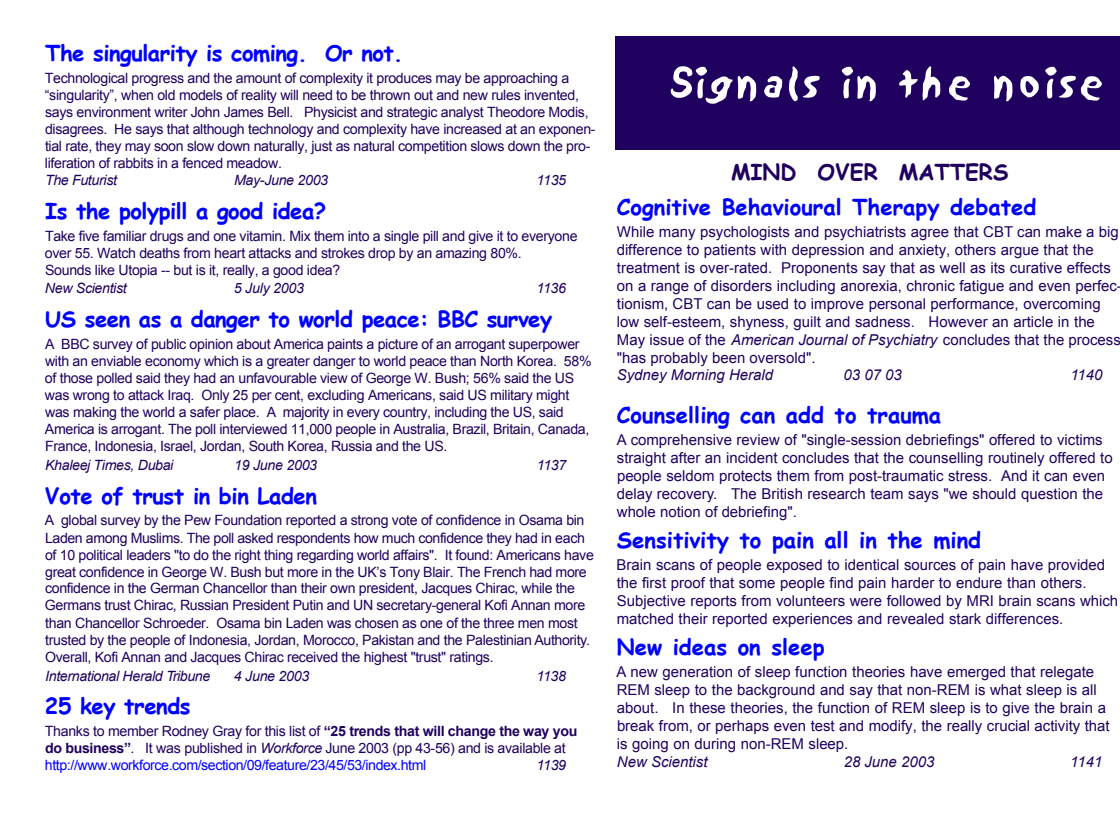
<style>
.page{position:relative;width:1120px;height:840px;background:#fff}
.page>*{position:absolute;margin:0;border:0;box-sizing:border-box;transform-origin:0 0}
.t1{font:700 22.05px "Comic Sans MS";letter-spacing:-.02em;color:#00f}
.t2{font:700 22.05px "Comic Sans MS";color:#00f}
.t3{font:700 22.05px "Comic Sans MS";color:#20005f}
.t4{font:15.05px/18px "Arial";color:#20005f}
.t5{font:italic 15.05px "Arial";color:#20005f}
.t6{font:14.17px/17px "Arial";letter-spacing:-.025em;color:#20005f}
.t7{font:italic 14.17px "Arial";letter-spacing:-.025em;color:#20005f}
.s1{font-weight:700}
.s2{font-style:italic}
.s3{color:#00f}
</style>
<div class="page">
<div style="left:615px;top:36px;width:505px;height:113px;background:#20005f"></div>
<svg style="left:671px;top:66px;width:85px;height:38px"></svg>
<svg style="left:764px;top:76px;width:18px;height:22px"></svg>
<svg style="left:789px;top:67px;width:31px;height:34px"></svg>
<svg style="left:842px;top:67px;width:34px;height:34px"></svg>
<svg style="left:899px;top:66px;width:41px;height:34px"></svg>
<svg style="left:949px;top:76px;width:21px;height:25px"></svg>
<svg style="left:994px;top:76px;width:18px;height:25px"></svg>
<svg style="left:1020px;top:76px;width:19px;height:21px"></svg>
<svg style="left:1045px;top:67px;width:57px;height:34px"></svg>
<h1 class="t1" style="left:45px;top:37px;width:359px">The singularity is coming. Or not.</h1>
<p class="t6" style="left:45px;top:69px;width:552px">Technological progress and the amount of complexity it produces may be approaching a “singularity”, when old models of reality will need to be thrown out and new rules invented, says environment writer John James Bell. Physicist and strategic analyst Theodore Modis, disagrees. He says that although technology and complexity have increased at an exponen&shy;tial rate, they may soon slow down naturally, just as natural competition slows down the pro&shy;liferation of rabbits in a fenced meadow.</p>
<p class="t7" style="left:45px;top:172px;width:74px">The Futurist</p>
<p class="t7" style="left:234px;top:172px;width:96px">May-June 2003</p>
<p class="t7" style="left:537px;top:172px;width:31px">11 3 5</p>
<h1 class="t1" style="left:45px;top:195px;width:283px">Is the polypill a good idea?</h1>
<p class="t6" style="left:45px;top:227px;width:534px">Take five familiar drugs and one vitamin. Mix them into a single pill and give it to everyone over 55. Watch deaths from heart attacks and strokes drop by an amazing 80%.<br>Sounds like Utopia -- but is it, really, a good idea?</p>
<p class="t7" style="left:45px;top:280px;width:83px">New Scientist</p>
<p class="t7" style="left:234px;top:280px;width:71px">5 July 2003</p>
<p class="t7" style="left:536px;top:280px;width:31px">11 3 6</p>
<h1 class="t1" style="left:45px;top:303px;width:509px">US seen as a danger to world peace: BBC survey</h1>
<p class="t6" style="left:45px;top:335px;width:548px">A BBC survey of public opinion about America paints a picture of an arrogant superpower with an enviable economy which is a greater danger to world peace than North Korea. 58% of those polled said they had an unfavourable view of George W. Bush; 56% said the US was wrong to attack Iraq. Only 25 per cent, excluding Americans, said US military might was making the world a safer place. A majority in every country, including the US, said America is arrogant. The poll interviewed 11,000 people in Australia, Brazil, Britain, Canada, France, Indonesia, Israel, Jordan, South Korea, Russia and the US.</p>
<p class="t7" style="left:45px;top:457px;width:130px">Khaleej Times, Dubai</p>
<p class="t7" style="left:234px;top:457px;width:85px">19 June 2003</p>
<p class="t7" style="left:537px;top:457px;width:31px">11 3 7</p>
<h1 class="t1" style="left:45px;top:480px;width:274px">Vote of trust in bin Laden</h1>
<p class="t6" style="left:45px;top:512px;width:550px">A global survey by the Pew Foundation reported a strong vote of confidence in Osama b i n Laden among Muslims. The poll asked respondents how much confidence they had in each of 10 political leaders "to do the right thing regarding world affairs". It found: Americans have great confidence in George W. Bush but more in the UK’s Tony Blair. The French had more confidence in the German Chancellor than their own president, Jacques Chirac, while the Germans trust Chirac, Russian President Putin and UN secretary-general Kofi Annan more than Chancellor Schroeder. Osama bin Laden was chosen as one of the three men most trusted by the people of Indonesia, Jordan, Morocco, Pakistan and the Palestinian A u t h o r i t y.<br>Overall, Kofi Annan and Jacques Chirac received the highest "trust" ratings.</p>
<p class="t7" style="left:45px;top:668px;width:167px">International Herald Tr i b u n e</p>
<p class="t7" style="left:234px;top:668px;width:77px">4 June 2003</p>
<p class="t7" style="left:536px;top:668px;width:31px">11 3 8</p>
<h1 class="t1" style="left:45px;top:690px;width:147px">25 key trends</h1>
<p class="t6" style="left:45px;top:722px;width:534px">Thanks to member Rodney Gray for this list of <span class="s1">“25 trends that will change the way you do business”</span>. It was published in <span class="s2">Workforce</span> June 2003 (pp 43-56) and is available at<br><span class="s3">h t t p : / / w w w. w o r k f o r c e . c o m / s e c t i o n / 0 9 / f e a t u r e / 2 3 / 4 5 / 5 3 / i n d e x . h t m l</span></p>
<p class="t7" style="left:537px;top:757px;width:31px">11 3 9</p>
<h1 class="t3" style="left:731px;top:156px;width:279px">MIND OVER MATTERS</h1>
<h1 class="t2" style="left:617px;top:190px;width:421px">Cognitive Behavioural Therapy debated</h1>
<p class="t4" style="left:617px;top:223px;width:507px">While many psychologists and psychiatrists agree that CBT can make a big difference to patients with depression and anxiety, others argue that the treatment is over-rated. Proponents say that as well as its curative effects on a range of disorders including anorexia, chronic fatigue and even perfec&shy;tionism, CBT can be used to improve personal performance, overcoming low self-esteem, shyness, guilt and sadness. However an article in the May issue of the <span class="s2">American Journal of Psychiatry</span> concludes that the process "has probably been oversold".</p>
<p class="t5" style="left:617px;top:367px;width:158px">Sydney Morning Herald</p>
<p class="t5" style="left:844px;top:367px;width:60px">03 07 03</p>
<p class="t5" style="left:1070px;top:367px;width:34px">1140</p>
<h1 class="t2" style="left:617px;top:399px;width:326px">Counselling can add to trauma</h1>
<p class="t4" style="left:617px;top:431px;width:497px">A comprehensive review of "single-session debriefings" offered to victims straight after an incident concludes that the counselling routinely offered to people seldom protects them from post-traumatic stress. And it can even delay recovery. The British research team says "we should question the whole notion of debriefing".</p>
<h1 class="t2" style="left:617px;top:524px;width:366px">Sensitivity to pain all in the mind</h1>
<p class="t4" style="left:617px;top:556px;width:503px">Brain scans of people exposed to identical sources of pain have provided the first proof that some people find pain harder to endure than others.<br>Subjective reports from volunteers were followed by MRI brain scans which matched their reported experiences and revealed stark differences.</p>
<h1 class="t2" style="left:617px;top:631px;width:209px">New ideas on sleep</h1>
<p class="t4" style="left:617px;top:663px;width:495px">A new generation of sleep function theories have emerged that relegate REM sleep to the background and say that non-REM is what sleep is all about. In these theories, the function of REM sleep is to give the brain a break from, or perhaps even test and modify, the really crucial activity that is going on during non-REM sleep.</p>
<p class="t5" style="left:617px;top:753px;width:92px">New Scientist</p>
<p class="t5" style="left:844px;top:753px;width:92px">28 June 2003</p>
<p class="t5" style="left:1070px;top:753px;width:34px">1141</p>
</div>
